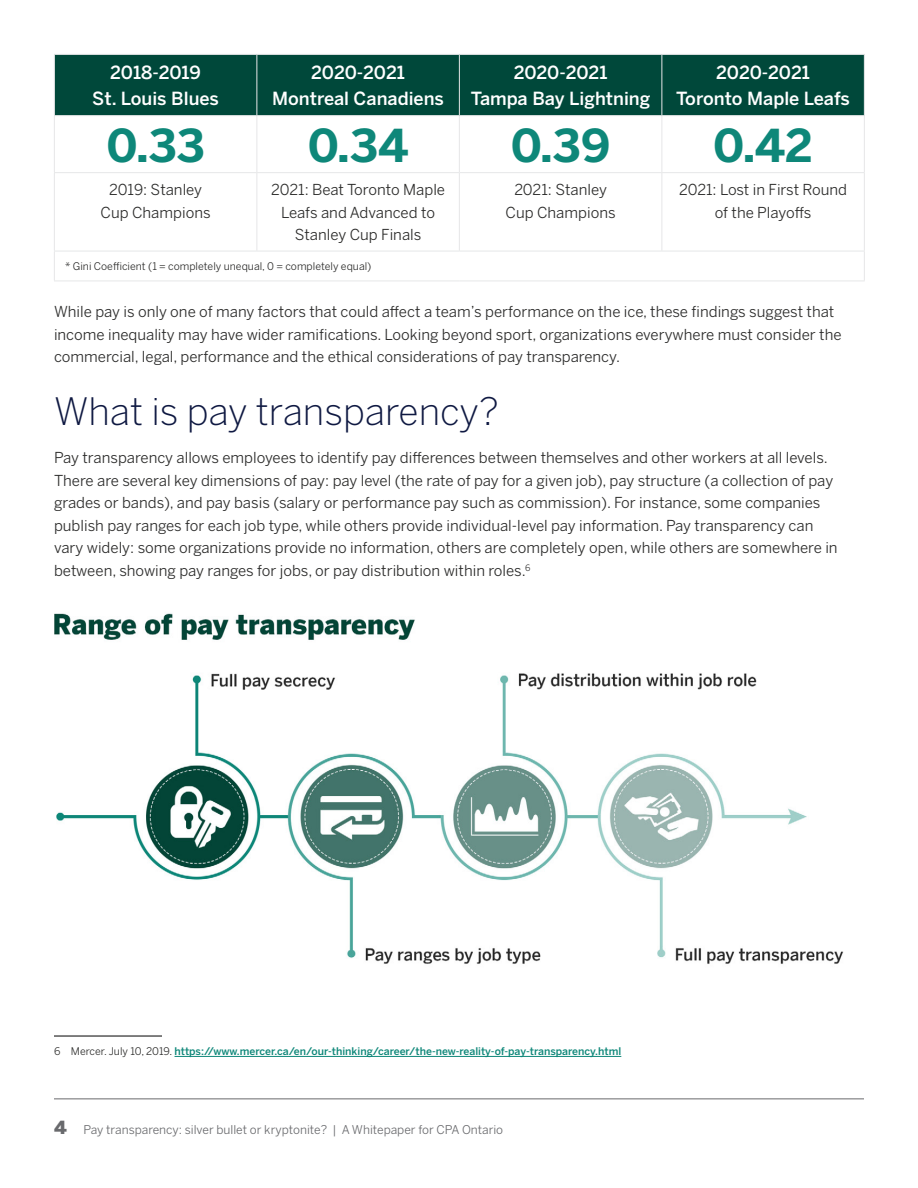
<style>
.page{position:relative;width:918px;height:1188px;background:#fff}
.page>*{position:absolute;margin:0;border:0;box-sizing:border-box;transform-origin:0 0}
.Header_2{font:700 45px "Benton Sans";color:#0e8779}
.Header_1{font:300 37.5px "Benton Sans";color:#0f1942}
.White_header_text{font:500 18px/25.5px "Benton Sans";color:#fff;text-align:center}
.Main_content{font:15px/22.5px "Benton Sans";color:#2c2c2b;text-align:center}
.t1{font:12px "Benton Sans";color:#696a6d}
.Footer_Text{font:500 10.5px "Benton Sans";color:#0e8779}
.Footer_Text-2{font:10.5px "Benton Sans";color:#2c2c2b}
.s1{font-weight:400;color:#2c2c2b}
.s2{font-weight:900;font-size:18px}
</style>
<div class="page">
<hr style="left:54px;top:1099px;width:810px;height:1px;background:#696a6d">
<div style="left:55px;top:55px;width:809px;height:60px;background:#00483a"></div>
<hr style="left:256px;top:55px;width:1px;height:60px;background:#e6e7e8">
<hr style="left:459px;top:55px;width:1px;height:60px;background:#e6e7e8">
<hr style="left:662px;top:55px;width:1px;height:60px;background:#e6e7e8">
<hr style="left:54px;top:115px;width:203px;height:1px;background:#e6e7e8">
<hr style="left:257px;top:115px;width:202px;height:1px;background:#e6e7e8">
<hr style="left:256px;top:116px;width:1px;height:56px;background:#e6e7e8">
<hr style="left:459px;top:115px;width:203px;height:1px;background:#e6e7e8">
<hr style="left:459px;top:116px;width:1px;height:56px;background:#e6e7e8">
<hr style="left:662px;top:115px;width:203px;height:1px;background:#e6e7e8">
<hr style="left:662px;top:116px;width:1px;height:56px;background:#e6e7e8">
<hr style="left:54px;top:172px;width:203px;height:1px;background:#e6e7e8">
<hr style="left:257px;top:172px;width:202px;height:1px;background:#e6e7e8">
<hr style="left:256px;top:173px;width:1px;height:78px;background:#e6e7e8">
<hr style="left:459px;top:172px;width:203px;height:1px;background:#e6e7e8">
<hr style="left:459px;top:173px;width:1px;height:78px;background:#e6e7e8">
<hr style="left:662px;top:172px;width:203px;height:1px;background:#e6e7e8">
<hr style="left:662px;top:173px;width:1px;height:78px;background:#e6e7e8">
<hr style="left:54px;top:116px;width:1px;height:56px;background:#e6e7e8">
<hr style="left:864px;top:116px;width:1px;height:56px;background:#e6e7e8">
<hr style="left:54px;top:173px;width:1px;height:78px;background:#e6e7e8">
<hr style="left:864px;top:173px;width:1px;height:78px;background:#e6e7e8">
<hr style="left:54px;top:54px;width:203px;height:1px;background:#e6e7e8">
<hr style="left:54px;top:55px;width:1px;height:60px;background:#e6e7e8">
<hr style="left:257px;top:54px;width:202px;height:1px;background:#e6e7e8">
<hr style="left:459px;top:54px;width:203px;height:1px;background:#e6e7e8">
<hr style="left:662px;top:54px;width:203px;height:1px;background:#e6e7e8">
<hr style="left:864px;top:55px;width:1px;height:60px;background:#e6e7e8">
<hr style="left:54px;top:251px;width:203px;height:1px;background:#e6e7e8">
<hr style="left:54px;top:251px;width:1px;height:30px;background:#e6e7e8">
<hr style="left:257px;top:251px;width:202px;height:1px;background:#e6e7e8">
<hr style="left:459px;top:251px;width:203px;height:1px;background:#e6e7e8">
<hr style="left:662px;top:251px;width:203px;height:1px;background:#e6e7e8">
<hr style="left:864px;top:251px;width:1px;height:30px;background:#e6e7e8">
<hr style="left:54px;top:281px;width:203px;height:1px;background:#e6e7e8">
<hr style="left:257px;top:281px;width:202px;height:1px;background:#e6e7e8">
<hr style="left:459px;top:281px;width:203px;height:1px;background:#e6e7e8">
<hr style="left:662px;top:281px;width:203px;height:1px;background:#e6e7e8">
<hr style="left:54px;top:1036px;width:108px;height:1px;background:#000">
<hr style="left:175px;top:1056px;width:446px;height:1px;background:#0e8779">
<img style="left:54px;top:613px;width:790px;height:351px">
<p class="White_header_text" style="left:92px;top:60px;width:128px">2018-2019<br>St. Louis Blues</p>
<p class="White_header_text" style="left:272px;top:60px;width:173px">2020-2021<br>Montreal Canadiens</p>
<p class="White_header_text" style="left:471px;top:60px;width:181px">2020-2021<br>Tampa Bay Lightning</p>
<p class="White_header_text" style="left:676px;top:60px;width:175px">2020-2021<br>Toronto Maple Leafs</p>
<p class="Header_2" style="left:106px;top:119px;width:100px">0.33</p>
<p class="Header_2" style="left:308px;top:119px;width:102px">0.34</p>
<p class="Header_2" style="left:511px;top:119px;width:101px">0.39</p>
<p class="Header_2" style="left:713px;top:119px;width:101px">0.42</p>
<p class="Main_content" style="left:101px;top:178px;width:112px">2019: Stanley<br>Cup Champions</p>
<p class="Main_content" style="left:271px;top:178px;width:176px">2021: Beat Toronto Maple<br>Leafs and Advanced to<br>Stanley Cup Finals</p>
<p class="Main_content" style="left:506px;top:178px;width:112px">2021: Stanley<br>Cup Champions</p>
<p class="Main_content" style="left:679px;top:178px;width:170px">2021: Lost in First Round of the Playoffs</p>
<p class="Footer_Text-2" style="left:65px;top:260px;width:308px">* Gini Coefficient (1 = completely unequal, 0 = completely equal)</p>
<p class="Main_content" style="left:54px;top:300px;width:789px;text-align:left">While pay is only one of many factors that could affect a team’s performance on the ice, these findings suggest that income inequality may have wider ramifications. Looking beyond sport, organizations everywhere must consider the commercial, legal, performance and the ethical considerations of pay transparency.</p>
<p class="Header_1" style="left:54px;top:389px;width:446px">What is pay transparency?</p>
<p class="Main_content" style="left:54px;top:446px;width:785px;text-align:left">Pay transparency allows employees to identify pay differences between themselves and other workers at all levels.<br>There are several key dimensions of pay: pay level (the rate of pay for a given job), pay structure (a collection of pay grades or bands), and pay basis (salary or performance pay such as commission). For instance, some companies publish pay ranges for each job type, while others provide individual-level pay information. Pay transparency can vary widely: some organizations provide no information, others are completely open, while others are somewhere in between, showing pay ranges for jobs, or pay distribution within roles.<sup>6</sup></p>
<p class="Footer_Text" style="left:54px;top:1045px;width:569px"><span class="s1">6 Mercer. July 10, 2019.</span> https://www.mercer.ca/en/our-thinking/career/the-new-reality-of-pay-transparency.html</p>
<p class="t1" style="left:54px;top:1123px;width:451px"><span class="s2">4</span> Pay transparency: silver bullet or kryptonite? | A Whitepaper for CPA Ontario</p>
</div>
